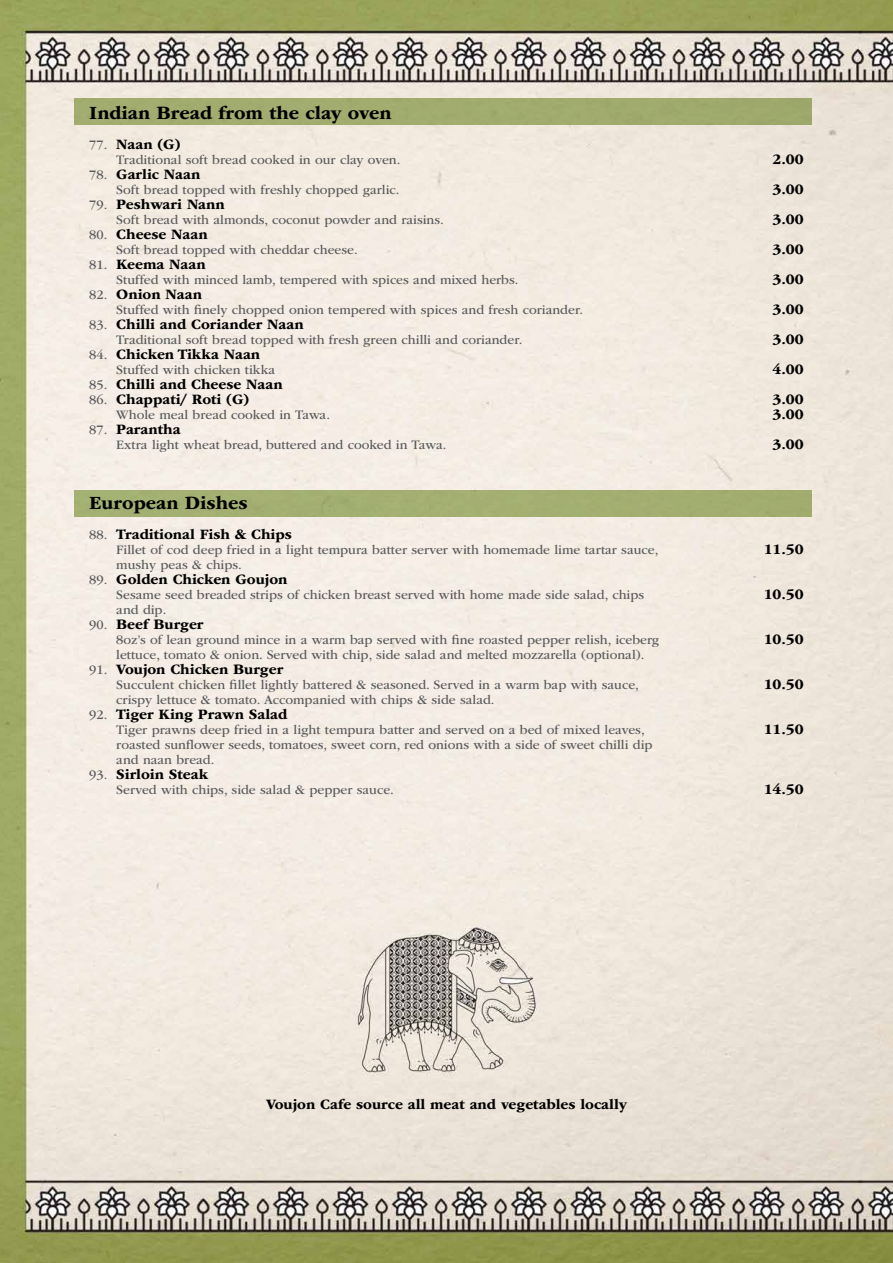
<style>
.page{position:relative;width:893px;height:1263px;background:#fff}
.page>*{position:absolute;margin:0;border:0;box-sizing:border-box;transform-origin:0 0}
.t1{font:700 19.5px "ITC Garamond Std";color:#000}
.t2{font:700 15px/30px "ITC Garamond Std";color:#000;text-align:justify}
.t3{font:13.5px/15px "ITC Garamond Std";color:#58595b}
.s1{font-weight:400;font-size:13.5px;color:#58595b}
</style>
<div class="page">
<img style="left:0;top:0;width:893px;height:1263px">
<div style="left:74px;top:490px;width:738px;height:26px;background:#a3ae72"></div>
<div style="left:74px;top:99px;width:738px;height:26px;background:#a0ab6e"></div>
<h1 class="t1" style="left:89px;top:102px;width:304px">Indian Bread from the clay oven</h1>
<p class="t2" style="left:89px;top:130px;width:93px"><span class="s1">77.</span> Naan (G)</p>
<p class="t3" style="left:116px;top:153px;width:286px">Traditional soft bread cooked in our clay oven.</p>
<p class="t2" style="left:89px;top:160px;width:113px"><span class="s1">78.</span> Garlic Naan</p>
<p class="t3" style="left:116px;top:183px;width:285px">Soft bread topped with freshly chopped garlic.</p>
<p class="t2" style="left:89px;top:190px;width:137px"><span class="s1">79.</span> Peshwari Nann</p>
<p class="t3" style="left:116px;top:213px;width:329px">Soft bread with almonds, coconut powder and raisins.</p>
<p class="t2" style="left:89px;top:220px;width:120px"><span class="s1">80.</span> Cheese Naan</p>
<p class="t3" style="left:116px;top:243px;width:243px">Soft bread topped with cheddar cheese.</p>
<p class="t2" style="left:89px;top:250px;width:118px"><span class="s1">81.</span> Keema Naan</p>
<p class="t3" style="left:116px;top:273px;width:404px">Stuffed with minced lamb, tempered with spices and mixed herbs.</p>
<p class="t2" style="left:89px;top:280px;width:114px"><span class="s1">82.</span> Onion Naan</p>
<p class="t3" style="left:116px;top:303px;width:468px">Stuffed with finely chopped onion tempered with spices and fresh coriander.</p>
<p class="t2" style="left:89px;top:310px;width:216px"><span class="s1">83.</span> Chilli and Coriander Naan</p>
<p class="t3" style="left:116px;top:333px;width:408px">Traditional soft bread topped with fresh green chilli and coriander.</p>
<p class="t2" style="left:89px;top:340px;width:173px"><span class="s1">84.</span> Chicken Tikka Naan</p>
<p class="t3" style="left:116px;top:363px;width:160px">Stuffed with chicken tikka</p>
<p class="t2" style="left:89px;top:370px;width:195px"><span class="s1">85.</span> Chilli and Cheese Naan</p>
<p class="t2" style="left:89px;top:385px;width:161px"><span class="s1">86.</span> Chappati/ Roti (G)</p>
<p class="t3" style="left:116px;top:408px;width:215px">Whole meal bread cooked in Tawa.</p>
<p class="t2" style="left:89px;top:415px;width:93px"><span class="s1">87.</span> Parantha</p>
<p class="t3" style="left:116px;top:438px;width:332px">Extra light wheat bread, buttered and cooked in Tawa.</p>
<h1 class="t1" style="left:89px;top:492px;width:160px">European Dishes</h1>
<p class="t2" style="left:89px;top:520px;width:204px"><span class="s1">88.</span> Traditional Fish &amp; Chips</p>
<p class="t3" style="left:116px;top:543px;width:544px">Fillet of cod deep fried in a light tempura batter server with homemade lime tartar sauce, mushy peas &amp; chips.</p>
<p class="t2" style="left:89px;top:565px;width:200px"><span class="s1">89.</span> Golden Chicken Goujon</p>
<p class="t3" style="left:116px;top:588px;width:529px">Sesame seed breaded strips of chicken breast served with home made side salad, chips and dip.</p>
<p class="t2" style="left:89px;top:610px;width:116px"><span class="s1">90.</span> Beef Burger</p>
<p class="t3" style="left:116px;top:633px;width:544px">8oz’s of lean ground mince in a warm bap served with fine roasted pepper relish, iceberg lettuce, tomato &amp; onion. Served with chip, side salad and melted mozzarella (optional).</p>
<p class="t2" style="left:89px;top:655px;width:195px"><span class="s1">91.</span> Voujon Chicken Burger</p>
<p class="t3" style="left:116px;top:678px;width:524px">Succulent chicken fillet lightly battered &amp; seasoned. Served in a warm bap with sauce, crispy lettuce &amp; tomato. Accompanied with chips &amp; side salad.</p>
<p class="t2" style="left:89px;top:700px;width:199px"><span class="s1">92.</span> Tiger King Prawn Salad</p>
<p class="t3" style="left:116px;top:723px;width:538px">Tiger prawns deep fried in a light tempura batter and served on a bed of mixed leaves, roasted sunflower seeds, tomatoes, sweet corn, red onions with a side of sweet chilli dip and naan bread.</p>
<p class="t2" style="left:89px;top:760px;width:121px"><span class="s1">93.</span> Sirloin Steak</p>
<p class="t3" style="left:116px;top:783px;width:279px">Served with chips, side salad &amp; pepper sauce.</p>
<p class="t2" style="left:772px;top:145px;width:33px">2.00<br>3.00<br>3.00<br>3.00<br>3.00<br>3.00<br>3.00<br>4.00<br>3.00</p>
<p class="t2" style="left:772px;top:400px;width:33px">3.00<br>3.00</p>
<p class="t2" style="left:764px;top:535px;width:42px">11.50</p>
<p class="t2" style="left:764px;top:580px;width:42px">10.50</p>
<p class="t2" style="left:764px;top:625px;width:42px">10.50</p>
<p class="t2" style="left:764px;top:670px;width:42px">10.50</p>
<p class="t2" style="left:764px;top:715px;width:42px">11.50</p>
<p class="t2" style="left:764px;top:775px;width:42px">14.50</p>
<p class="t2" style="left:266px;top:1090px;width:362px">Voujon Cafe source all meat and vegetables locally</p>
</div>
